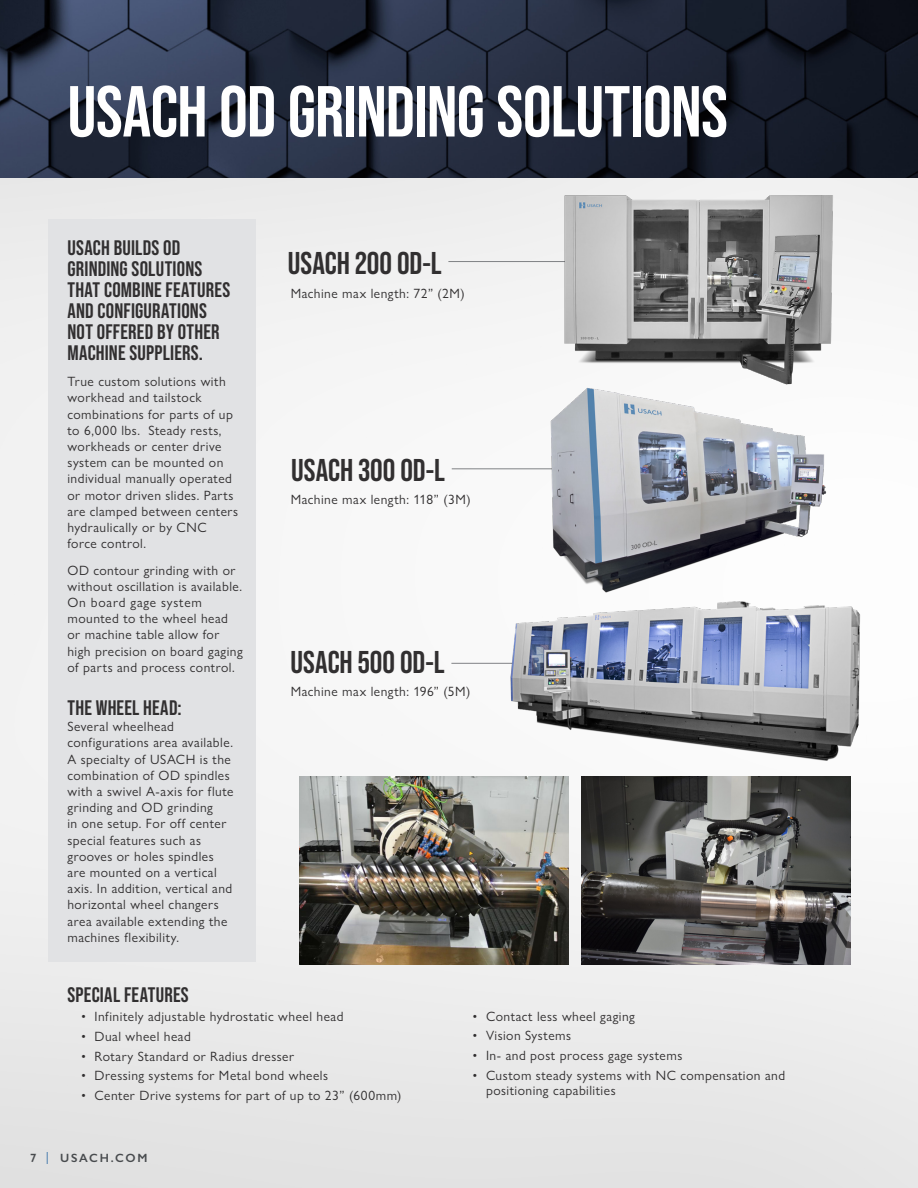
<style>
.page{position:relative;width:918px;height:1188px;background:#fff}
.page>*{position:absolute;margin:0;border:0;box-sizing:border-box;transform-origin:0 0}
.t1{font:700 72px "Bebas Neue Pro";letter-spacing:-.01em;color:#fff}
.t2{font:700 31.5px "Bebas Neue Pro";color:#312f30}
.t3{font:700 21px/21px "Bebas Neue Pro";letter-spacing:.01em;color:#312f30}
.t4{font:13.5px/16.2px "Gill Sans Nova";letter-spacing:.035em;color:#312f30}
.t5{font:600 12px "Gill Sans";letter-spacing:.14em;color:#484b4e}
.s1{color:#5c89b4}
</style>
<div class="page">
<img style="left:0;top:177px;width:918px;height:1011px">
<div style="left:48px;top:219px;width:208px;height:743px;background:#e1e2e4"></div>
<hr style="left:452px;top:469px;width:316px;height:1px;background:#808285">
<hr style="left:448px;top:261px;width:316px;height:1px;background:#808285">
<hr style="left:451px;top:663px;width:316px;height:1px;background:#808285">
<img style="left:0;top:0;width:918px;height:177px">
<img style="left:582px;top:776px;width:268px;height:188px">
<img style="left:299px;top:776px;width:269px;height:188px">
<img style="left:507px;top:597px;width:363px;height:167px">
<img style="left:547px;top:385px;width:283px;height:209px">
<img style="left:558px;top:177px;width:282px;height:220px">
<p class="t1" style="left:68px;top:70px;width:662px">USACH OD GRINDING SOLUTIONS</p>
<p class="t3" style="left:68px;top:237px;width:164px">USACH BUILDS OD<br>GRINDING SOLUTIONS<br>THAT COMBINE FEATURES<br>AND CONFIGURATIONS<br>NOT OFFERED BY OTHER<br>MACHINE SUPPLIERS.</p>
<p class="t4" style="left:68px;top:373px;width:172px">True custom solutions with workhead and tailstock combinations for parts of up to 6,000 lbs. Steady rests, workheads or center drive system can be mounted on individual manually operated or motor driven slides. Parts are clamped between centers hydraulically or by CNC force control.</p>
<p class="t4" style="left:68px;top:562px;width:177px">OD contour grinding with or without oscillation is available.<br>On board gage system mounted to the wheel head or machine table allow for high precision on board gaging of parts and process control.</p>
<p class="t3" style="left:68px;top:697px;width:116px">THE WHEEL HEAD:</p>
<p class="t4" style="left:68px;top:718px;width:168px">Several wheelhead configurations area available.<br>A specialty of USACH is the combination of OD spindles with a swivel A-axis for flute grinding and OD grinding<br>in one setup. For off center special features such as grooves or holes spindles are mounted on a vertical axis. In addition, vertical and horizontal wheel changers area available extending the machines flexibility.</p>
<p class="t2" style="left:288px;top:245px;width:155px">USACH 200 OD-L</p>
<p class="t4" style="left:291px;top:285px;width:176px">Machine max length: 72” (2M)</p>
<p class="t2" style="left:291px;top:452px;width:155px">USACH 300 OD-L</p>
<p class="t4" style="left:291px;top:492px;width:182px">Machine max length: 118” (3M)</p>
<p class="t2" style="left:291px;top:644px;width:156px">USACH 500 OD-L</p>
<p class="t4" style="left:291px;top:684px;width:181px">Machine max length: 196” (5M)</p>
<p class="t3" style="left:68px;top:984px;width:123px">SPECIAL FEATURES</p>
<p class="t4" style="left:81px;top:1009px;width:264px">• Infinitely adjustable hydrostatic wheel head</p>
<p class="t4" style="left:81px;top:1028px;width:111px">• Dual wheel head</p>
<p class="t4" style="left:81px;top:1048px;width:215px">• Rotary Standard or Radius dresser</p>
<p class="t4" style="left:81px;top:1067px;width:249px">• Dressing systems for Metal bond wheels</p>
<p class="t4" style="left:81px;top:1087px;width:322px">• Center Drive systems for part of up to 23” (600mm)</p>
<p class="t5" style="left:30px;top:1151px;width:119px">7 <span class="s1">|</span> USACH.COM</p>
<p class="t4" style="left:472px;top:1008px;width:164px">• Contact less wheel gaging</p>
<p class="t4" style="left:472px;top:1028px;width:100px">• Vision Systems</p>
<p class="t4" style="left:472px;top:1047px;width:211px">• In- and post process gage systems</p>
<p class="t4" style="left:486px;top:1067px;width:301px;line-height:15px;text-indent:-14px">• Custom steady systems with NC compensation and positioning capabilities</p>
</div>
